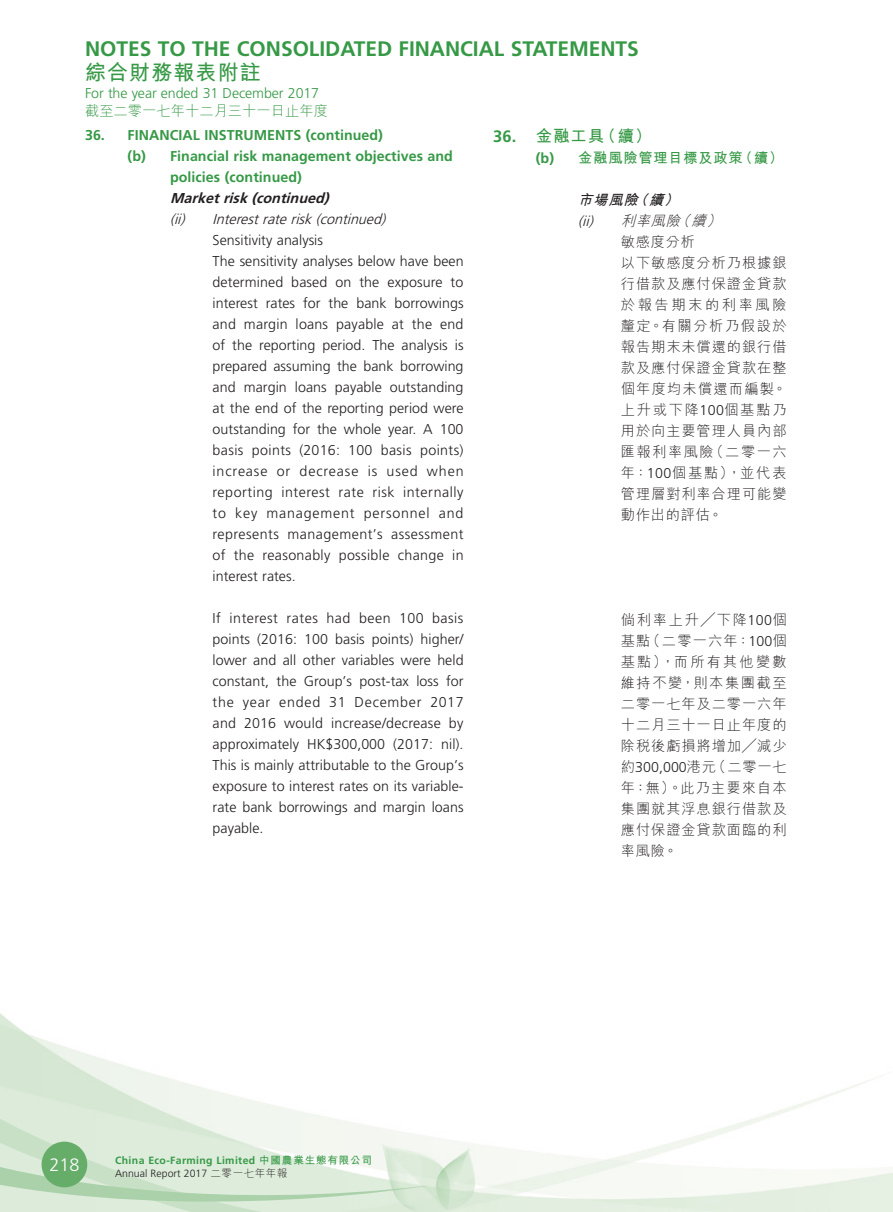
<style>
.page{position:relative;width:893px;height:1212px;background:#fff}
.page>*{position:absolute;margin:0;border:0;box-sizing:border-box;transform-origin:0 0}
.t1{font:700 21px "Frutiger LT Std";color:#369946}
.t2{font:700 21px "M Hei HK";letter-spacing:.055em;color:#369946}
.t3{font:300 18px "Frutiger LT Std";color:#fff}
.C_Heading_1{font:700 16.5px "M Hei HK";color:#369946}
.Body_Text{font:300 14.25px/21px "Frutiger LT Std";letter-spacing:.005em;color:#231f20;text-align:justify}
.C_Body_Text{font:300 14.25px/21px "M Hei HK";letter-spacing:.065em;color:#231f20;text-align:justify}
.Heading_2{font:700 14.25px/21px "Frutiger LT Std";letter-spacing:.005em;color:#369946}
.Heading_1{font:700 14.25px "Frutiger LT Std";letter-spacing:.005em;color:#369946}
.Heading_4{font:italic 300 14.25px "Frutiger LT Std";color:#231f20}
.t4{font:300 14.25px "Frutiger LT Std";letter-spacing:-.005em;color:#369946}
.Heading_3{font:italic 700 14.25px "Frutiger LT Std";color:#231f20}
.t5{font:300 14.25px "M Hei HK";letter-spacing:.005em;color:#369946}
.C_Heading_2{font:700 14.25px "M Hei HK";letter-spacing:.055em;color:#369946}
.C_Heading_4{font:italic 300 14.25px "M Hei HK";color:#231f20}
.C_Heading_3{font:italic 700 14.25px "M Hei HK";color:#231f20}
.t6{font:700 10.5px/13.5px "Frutiger LT Std";letter-spacing:.035em;color:#369946}
.s1{font-family:"Frutiger LT Std"}
.s2{font-family:"M Hei HK"}
.s3{font-weight:300;color:#231f20}
.s4{font-family:"M Hei HK";font-weight:300;color:#231f20}
</style>
<div class="page">
<img style="left:0;top:1013px;width:893px;height:199px">
<svg style="left:0;top:1108px;width:430px;height:104px"></svg>
<div style="left:42px;top:1141px;width:45px;height:46px;background:#65ad69;border-radius:50%"></div>
<h1 class="t1" style="left:85px;top:36px;width:555px">NOTES TO THE CONSOLIDATED FINANCIAL STATEMENTS</h1>
<h1 class="t2" style="left:85px;top:57px;width:177px">綜合財務報表附註</h1>
<p class="t4" style="left:85px;top:85px;width:236px">For the year ended 31 December 2017</p>
<p class="t5" style="left:85px;top:103px;width:244px">截至二零一七年十二月三十一日止年度</p>
<p class="C_Heading_1" style="left:493px;top:124px;width:160px"><span class="s1">36.</span> 金融工具（續）</p>
<p class="C_Heading_2" style="left:536px;top:148px;width:249px"><span class="s1">(b)</span> 金融風險管理目標及政策（續）</p>
<p class="C_Heading_3" style="left:578px;top:190px;width:106px">市場風險（續）</p>
<p class="C_Heading_4" style="left:578px;top:214px;width:148px"><span class="s1">(ii)</span> 利率風險（續）</p>
<p class="C_Body_Text" style="left:621px;top:231px;width:76px">敏感度分析</p>
<p class="C_Body_Text" style="left:621px;top:252px;width:167px">以下敏感度分析乃根據銀行借款及應付保證金貸款於報告期末的利率風險釐定。有關分析乃假設於報告期末未償還的銀行借款及應付保證金貸款在整個年度均未償還而編製。上升或下降<span class="s1">100</span>個基點乃用於向主要管理人員內部匯報利率風險（二零一六年：<span class="s1">100</span>個基點），並代表管理層對利率合理可能變動作出的評估。</p>
<p class="Heading_1" style="left:85px;top:127px;width:299px">36. FINANCIAL INSTRUMENTS (continued)</p>
<p class="Heading_2" style="left:170px;top:146px;width:284px;text-indent:-43px">(b) Financial risk management objectives and policies (continued)</p>
<p class="Heading_3" style="left:170px;top:190px;width:165px">Market risk (continued)</p>
<p class="Heading_4" style="left:170px;top:211px;width:221px">(ii) Interest rate risk (continued)</p>
<p class="Body_Text" style="left:213px;top:230px;width:112px">Sensitivity analysis</p>
<p class="Body_Text" style="left:213px;top:251px;width:253px">The sensitivity analyses below have been determined based on the exposure to interest rates for the bank borrowings and margin loans payable at the end of the reporting period. The analysis is prepared assuming the bank borrowing and margin loans payable outstanding at the end of the reporting period were outstanding for the whole year. A 100 basis points (2016: 100 basis points) increase or decrease is used when reporting interest rate risk internally to key management personnel and represents management’s assessment of the reasonably possible change in interest rates.</p>
<p class="Body_Text" style="left:213px;top:608px;width:253px">If interest rates had been 100 basis points (2016: 100 basis points) higher/ lower and all other variables were held constant, the Group’s post-tax loss for the year ended 31 December 2017 and 2016 would increase/decrease by approximately HK$300,000 (2017: nil).<br>This is mainly attributable to the Group’s exposure to interest rates on its variable&shy;rate bank borrowings and margin loans payable.</p>
<p class="C_Body_Text" style="left:621px;top:609px;width:167px">倘利率上升╱下降<span class="s1">100</span>個基點（二零一六年：<span class="s1">100</span>個基點），而所有其他變數維持不變，則本集團截至二零一七年及二零一六年十二月三十一日止年度的除稅後虧損將增加╱減少約<span class="s1">300,000</span>港元（二零一七年：無）。此乃主要來自本集團就其浮息銀行借款及應付保證金貸款面臨的利率風險。</p>
<p class="t3" style="left:49px;top:1154px;width:32px">218</p>
<p class="t6" style="left:115px;top:1153px;width:258px">China Eco-Farming Limited <span class="s2">中國農業生態有限公司<br></span><span class="s3">Annual Report 2017</span> <span class="s4">二零一七年年報</span></p>
</div>
